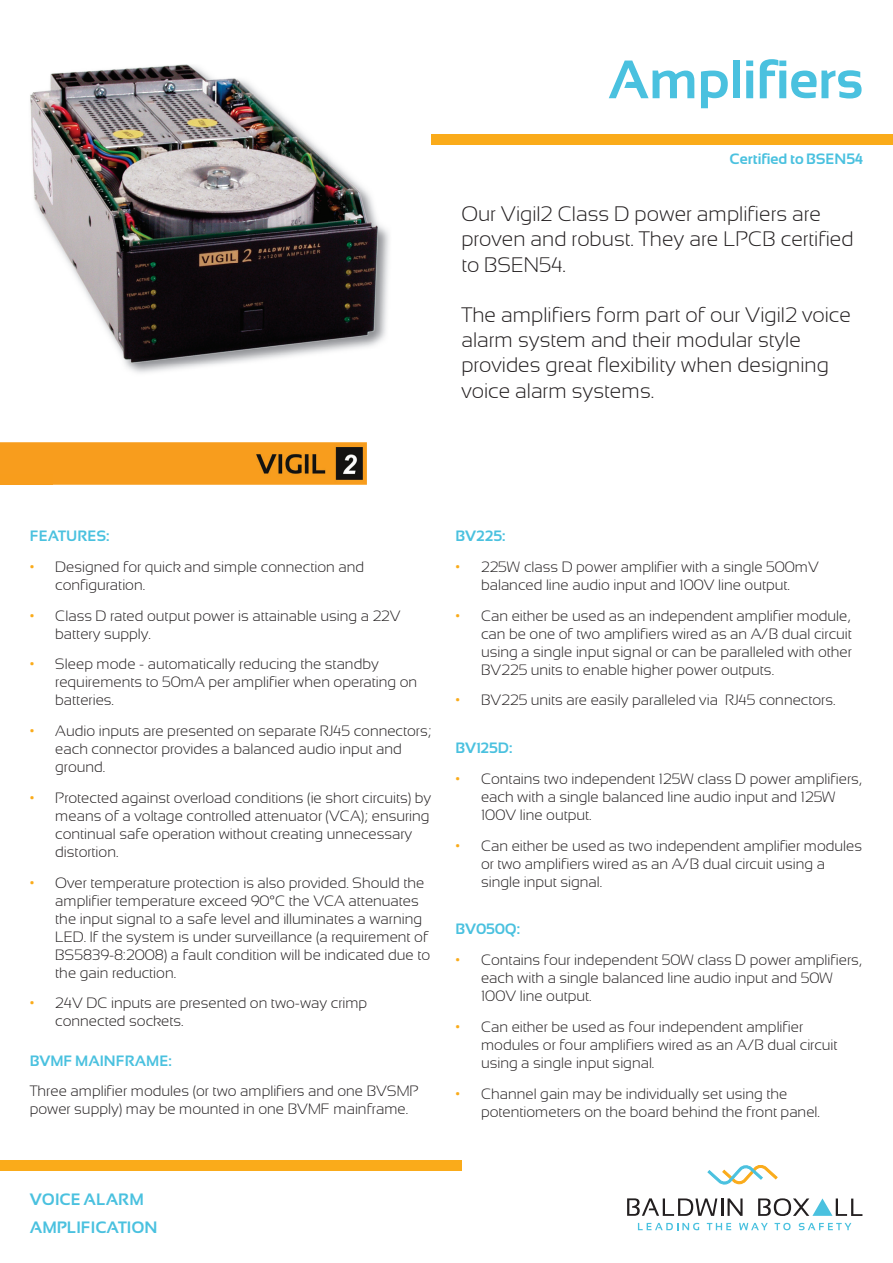
<style>
.page{position:relative;width:893px;height:1263px;background:#fff}
.page>*{position:absolute;margin:0;border:0;box-sizing:border-box;transform-origin:0 0}
.t1{font:700 54px "Sansation";color:#4ac1df}
.t2{font:300 21px/25.2px "Sansation";color:#231f20}
.t3{font:700 16.5px/28.3px "Sansation";color:#4ac1df}
.t4{font:300 15px/18px "Sansation";color:#231f20}
.t5{font:700 15px "Sansation";color:#4ac1df}
.s1{color:#faab1a}
</style>
<div class="page">
<svg style="left:638px;top:1223px;width:61px;height:7px"></svg>
<svg style="left:707px;top:1223px;width:24px;height:7px"></svg>
<svg style="left:739px;top:1223px;width:29px;height:7px"></svg>
<svg style="left:774px;top:1223px;width:17px;height:7px"></svg>
<svg style="left:799px;top:1223px;width:52px;height:7px"></svg>
<svg style="left:707px;top:1165px;width:71px;height:19px"></svg>
<svg style="left:627px;top:1198px;width:90px;height:18px"></svg>
<hr style="left:721px;top:1198px;width:3px;height:18px;background:#231f20">
<svg style="left:727px;top:1198px;width:16px;height:18px"></svg>
<svg style="left:758px;top:1198px;width:104px;height:18px"></svg>
<div style="left:0;top:1160px;width:461px;height:11px;background:#faab1a"></div>
<div style="left:432px;top:135px;width:461px;height:10px;background:#faab1a"></div>
<img style="left:0;top:442px;width:367px;height:43px">
<img style="left:0;top:474px;width:52px;height:11px">
<img style="left:124px;top:223px;width:265px;height:150px">
<img style="left:30px;top:64px;width:348px;height:299px">
<h1 class="t1" style="left:608px;top:50px;width:257px">Amplifiers</h1>
<p class="t5" style="left:730px;top:150px;width:135px">Certified to BSEN54</p>
<h2 class="t2" style="left:461px;top:201px;width:394px">Our Vigil2 Class D power amplifiers are proven and robust. They are LPCB certified to BSEN54.</h2>
<h2 class="t2" style="left:461px;top:302px;width:391px">The amplifiers form part of our Vigil2 voice alarm system and their modular style provides great flexibility when designing voice alarm systems.</h2>
<p class="t5" style="left:30px;top:528px;width:81px">FEATURES:</p>
<p class="t4" style="left:55px;top:558px;width:310px;text-indent:-26px"><span class="s1">•</span> Designed for quick and simple connection and configuration.</p>
<p class="t4" style="left:55px;top:606px;width:347px;text-indent:-26px"><span class="s1">•</span> Class D rated output power is attainable using a 22V battery supply.</p>
<p class="t4" style="left:55px;top:655px;width:363px;text-indent:-26px"><span class="s1">•</span> Sleep mode - automatically reducing the standby requirements to 50mA per amplifier when operating on batteries.</p>
<p class="t4" style="left:55px;top:722px;width:378px;text-indent:-26px"><span class="s1">•</span> Audio inputs are presented on separate RJ45 connectors; each connector provides a balanced audio input and ground.</p>
<p class="t4" style="left:55px;top:789px;width:377px;text-indent:-26px"><span class="s1">•</span> Protected against overload conditions (ie short circuits) by means of a voltage controlled attenuator (VCA); ensuring continual safe operation without creating unnecessary distortion.</p>
<p class="t4" style="left:55px;top:873px;width:376px;text-indent:-26px"><span class="s1">•</span> Over temperature protection is also provided. Should the amplifier temperature exceed 90°C the VCA attenuates the input signal to a safe level and illuminates a warning LED. If the system is under surveillance (a requirement of BS5839-8:2008) a fault condition will be indicated due to the gain reduction.</p>
<p class="t4" style="left:55px;top:994px;width:314px;text-indent:-26px"><span class="s1">•</span> 24V DC inputs are presented on two-way crimp connected sockets.</p>
<p class="t5" style="left:30px;top:1052px;width:144px">BVMF MAINFRAME:</p>
<p class="t4" style="left:30px;top:1082px;width:390px">Three amplifier modules (or two amplifiers and one BVSMP power supply) may be mounted in one BVMF mainframe.</p>
<p class="t5" style="left:455px;top:527px;width:51px">BV225:</p>
<p class="t4" style="left:455px;top:558px;width:365px;text-align:center"><span class="s1">•</span> 225W class D power amplifier with a single 500mV balanced line audio input and 100V line output.</p>
<p class="t4" style="left:481px;top:606px;width:372px;text-align:justify;text-indent:-26px"><span class="s1">•</span> Can either be used as an independent amplifier module, can be one of two amplifiers wired as an A/B dual circuit using a single input signal or can be paralleled with other BV225 units to enable higher power outputs.</p>
<p class="t4" style="left:455px;top:691px;width:381px"><span class="s1">•</span> BV225 units are easily paralleled via RJ45 connectors.</p>
<p class="t5" style="left:455px;top:739px;width:58px">BV125D:</p>
<p class="t4" style="left:481px;top:770px;width:383px;text-indent:-26px"><span class="s1">•</span> Contains two independent 125W class D power amplifiers, each with a single balanced line audio input and 125W<br>100V line output.</p>
<p class="t4" style="left:481px;top:836px;width:383px;text-indent:-26px"><span class="s1">•</span> Can either be used as two independent amplifier modules or two amplifiers wired as an A/B dual circuit using a single input signal.</p>
<p class="t5" style="left:455px;top:921px;width:66px">BV050Q:</p>
<p class="t4" style="left:481px;top:951px;width:383px;text-indent:-26px"><span class="s1">•</span> Contains four independent 50W class D power amplifiers, each with a single balanced line audio input and 50W<br>100V line output.</p>
<p class="t4" style="left:481px;top:1018px;width:358px;text-indent:-26px"><span class="s1">•</span> Can either be used as four independent amplifier modules or four amplifiers wired as an A/B dual circuit using a single input signal.</p>
<p class="t4" style="left:481px;top:1084px;width:340px;text-indent:-26px"><span class="s1">•</span> Channel gain may be individually set using the potentiometers on the board behind the front panel.</p>
<p class="t3" style="left:30px;top:1185px;width:129px">VOICE ALARM<br>AMPLIFICATION</p>
</div>
